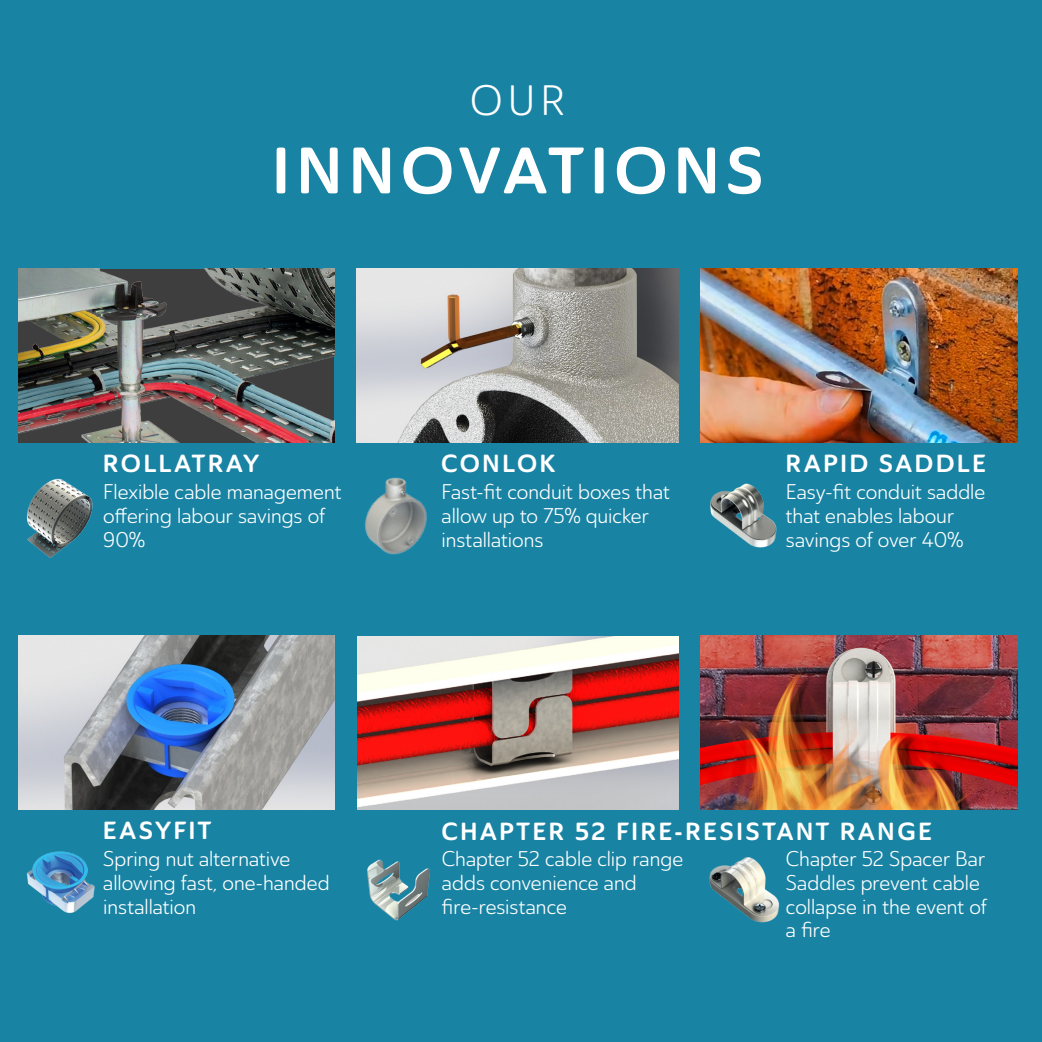
<style>
.page{position:relative;width:1042px;height:1042px;background:#1983a3}
.page>*{position:absolute;margin:0;border:0;box-sizing:border-box;transform-origin:0 0}
.t1{font:64.75px "Ainslie Sans Nor Bol";letter-spacing:.085em;color:#fff}
.t2{font:42px "Ainslie Sans Nor Boo";color:#fff}
.t3{font:24.5px "Ainslie Sans Nor Bol";letter-spacing:.095em;color:#fff}
.t4{font:21px/23.6px "Ainslie Sans Nor Boo";letter-spacing:-.03em;color:#fff}
</style>
<div class="page">
<img style="left:18px;top:269px;width:316px;height:173px">
<img style="left:26px;top:478px;width:67px;height:80px">
<img style="left:356px;top:269px;width:322px;height:173px">
<img style="left:364px;top:477px;width:63px;height:78px">
<img style="left:701px;top:268px;width:316px;height:174px">
<img style="left:710px;top:483px;width:67px;height:65px">
<img style="left:18px;top:635px;width:316px;height:174px">
<img style="left:26px;top:851px;width:69px;height:63px">
<img style="left:357px;top:636px;width:321px;height:173px">
<img style="left:367px;top:859px;width:63px;height:62px">
<img style="left:701px;top:635px;width:316px;height:174px">
<img style="left:709px;top:857px;width:71px;height:66px">
<h2 class="t2" style="left:470px;top:75px;width:98px">OUR</h2>
<h1 class="t1" style="left:271px;top:129px;width:494px">INNOVATIONS</h1>
<p class="t3" style="left:103px;top:448px;width:158px">ROLLATRAY</p>
<p class="t4" style="left:103px;top:480px;width:240px">Flexible cable management offering labour savings of<br>90%</p>
<p class="t3" style="left:441px;top:448px;width:115px">CONLOK</p>
<p class="t4" style="left:441px;top:480px;width:230px">Fast-fit conduit boxes that allow up to 75% quicker installations</p>
<p class="t3" style="left:785px;top:448px;width:202px">RAPID SADDLE</p>
<p class="t4" style="left:785px;top:480px;width:201px">Easy-fit conduit saddle that enables labour savings of over 40%</p>
<p class="t3" style="left:103px;top:815px;width:110px">EASYFIT</p>
<p class="t4" style="left:103px;top:847px;width:229px">Spring nut alternative allowing fast, one-handed installation</p>
<p class="t4" style="left:442px;top:847px;width:243px">Chapter 52 cable clip range adds convenience and fire-resistance</p>
<p class="t4" style="left:785px;top:847px;width:203px">Chapter 52 Spacer Bar<br>Saddles prevent cable collapse in the event of a fire</p>
<p class="t3" style="left:441px;top:815px;width:492px">CHAPTER 52 FIRE-RESISTANT RANGE</p>
</div>
